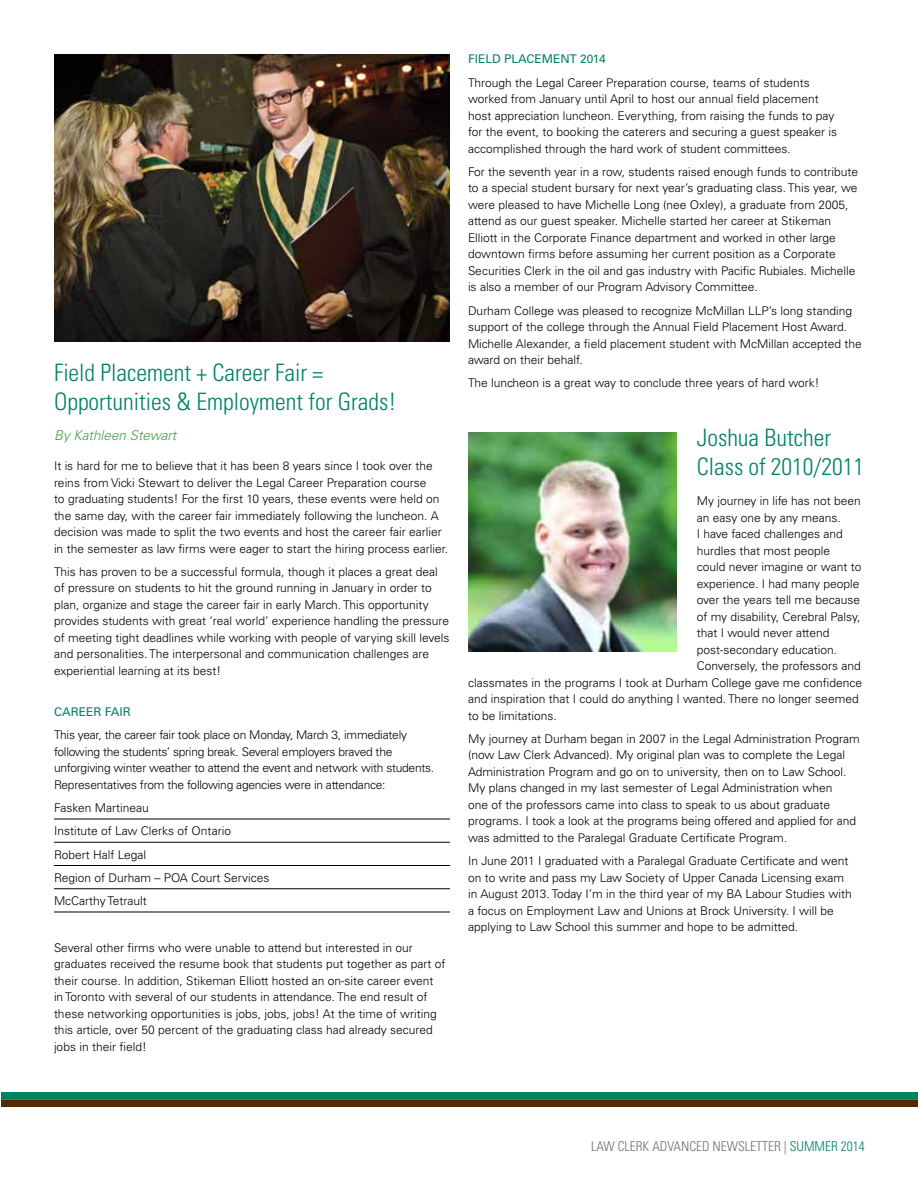
<style>
.page{position:relative;width:918px;height:1188px;background:#fff}
.page>*{position:absolute;margin:0;border:0;box-sizing:border-box;transform-origin:0 0}
.t1{font:300 condensed 24px/28.8px "Univers";color:#008265}
.t2{font:300 condensed 13.5px "Univers";color:#717073}
.t3{font:italic 300 13.5px "Univers";color:#45a046}
.t4{font:300 12px/16.5px "Univers";color:#000}
.t5{font:300 12px/16.5px "Univers";letter-spacing:-.02em;color:#000}
.t6{font:12px "Univers";color:#008265}
.s1{color:#008265}
</style>
<div class="page">
<div style="left:1px;top:1092px;width:917px;height:8px;background:#008265"></div>
<div style="left:1px;top:1100px;width:917px;height:7px;background:#572700"></div>
<hr style="left:1px;top:1099px;width:917px;height:1px;background:#fff">
<hr style="left:54px;top:819px;width:396px;height:1px;background:#000">
<hr style="left:54px;top:842px;width:396px;height:1px;background:#000">
<hr style="left:54px;top:865px;width:396px;height:1px;background:#000">
<hr style="left:54px;top:888px;width:396px;height:1px;background:#000">
<hr style="left:54px;top:912px;width:396px;height:1px;background:#000">
<img style="left:468px;top:432px;width:208px;height:220px">
<img style="left:54px;top:54px;width:396px;height:288px">
<h1 class="t1" style="left:54px;top:358px;width:344px">Field Placement + Career Fair =<br>Opportunities &amp; Employment for Grads!</h1>
<p class="t3" style="left:54px;top:427px;width:124px">By Kathleen Stewart</p>
<p class="t4" style="left:54px;top:458px;width:396px">It is hard for me to believe that it has been 8 years since I took over the reins from Vicki Stewart to deliver the Legal Career Preparation course<br>to graduating students! For the first 10 years, these events were held on the same day, with the career fair immediately following the luncheon. A decision was made to split the two events and host the career fair earlier in the semester as law firms were eager to start the hiring process earlier.</p>
<p class="t4" style="left:54px;top:563px;width:397px">This has proven to be a successful formula, though it places a great deal of pressure on students to hit the ground running in January in order to plan, organize and stage the career fair in early March. This opportunity provides students with great ‘real world’ experience handling the pressure of meeting tight deadlines while working with people of varying skill levels and personalities. The interpersonal and communication challenges are experiential learning at its best!</p>
<p class="t6" style="left:54px;top:705px;width:78px">CAREER FAIR</p>
<p class="t5" style="left:54px;top:727px;width:382px">This year, the career fair took place on Monday, March 3, immediately following the students’ spring break. Several employers braved the unforgiving winter weather to attend the event and network with students.<br>Representatives from the following agencies were in attendance:</p>
<p class="t4" style="left:54px;top:796px;width:217px;line-height:23.2px">Fasken Martineau<br>Institute of Law Clerks of Ontario<br>Robert Half Legal<br>Region of Durham – POA Court Services<br>McCarthy Tetrault</p>
<p class="t4" style="left:54px;top:939px;width:393px">Several other firms who were unable to attend but interested in our graduates received the resume book that students put together as part of their course. In addition, Stikeman Elliott hosted an on-site career event in Toronto with several of our students in attendance. The end result of these networking opportunities is jobs, jobs, jobs! At the time of writing this article, over 50 percent of the graduating class had already secured jobs in their field!</p>
<p class="t6" style="left:468px;top:52px;width:139px">FIELD PLACEMENT 2014</p>
<p class="t4" style="left:468px;top:74px;width:371px">Through the Legal Career Preparation course, teams of students worked from January until April to host our annual field placement host appreciation luncheon. Everything, from raising the funds to pay for the event, to booking the caterers and securing a guest speaker is accomplished through the hard work of student committees.</p>
<p class="t4" style="left:468px;top:163px;width:392px">For the seventh year in a row, students raised enough funds to contribute to a special student bursary for next year’s graduating class. This year, we were pleased to have Michelle Long (nee Oxley), a graduate from 2005, attend as our guest speaker. Michelle started her career at Stikeman Elliott in the Corporate Finance department and worked in other large downtown firms before assuming her current position as a Corporate Securities Clerk in the oil and gas industry with Pacific Rubiales. Michelle is also a member of our Program Advisory Committee.</p>
<p class="t4" style="left:468px;top:302px;width:395px">Durham College was pleased to recognize McMillan LLP’s long standing support of the college through the Annual Field Placement Host Award.<br>Michelle Alexander, a field placement student with McMillan accepted the award on their behalf.</p>
<p class="t4" style="left:468px;top:375px;width:353px">The luncheon is a great way to conclude three years of hard work!</p>
<h1 class="t1" style="left:697px;top:423px;width:169px">Joshua Butcher<br>Class of 2010/2011</h1>
<p class="t4" style="left:697px;top:493px;width:166px">My journey in life has not been</p>
<p class="t4" style="left:697px;top:509px;width:146px">an easy one by any means.</p>
<p class="t4" style="left:697px;top:526px;width:148px">I have faced challenges and</p>
<p class="t4" style="left:697px;top:542px;width:135px">hurdles that most people</p>
<p class="t4" style="left:697px;top:559px;width:166px">could never imagine or want to</p>
<p class="t4" style="left:697px;top:575px;width:164px">experience. I had many people</p>
<p class="t4" style="left:697px;top:592px;width:165px">over the years tell me because</p>
<p class="t4" style="left:697px;top:608px;width:165px">of my disability, Cerebral Palsy,</p>
<p class="t4" style="left:697px;top:625px;width:134px">that I would never attend</p>
<p class="t4" style="left:697px;top:641px;width:142px">post-secondary education.</p>
<p class="t4" style="left:697px;top:658px;width:166px">Conversely, the professors and</p>
<p class="t4" style="left:468px;top:674px;width:396px">classmates in the programs I took at Durham College gave me confidence</p>
<p class="t4" style="left:468px;top:691px;width:392px">and inspiration that I could do anything I wanted. There no longer seemed</p>
<p class="t4" style="left:468px;top:707px;width:90px">to be limitations.</p>
<p class="t4" style="left:468px;top:730px;width:393px">My journey at Durham began in 2007 in the Legal Administration Program (now Law Clerk Advanced). My original plan was to complete the Legal Administration Program and go on to university, then on to Law School.<br>My plans changed in my last semester of Legal Administration when<br>one of the professors came into class to speak to us about graduate programs. I took a look at the programs being offered and applied for and was admitted to the Paralegal Graduate Certificate Program.</p>
<p class="t4" style="left:468px;top:853px;width:385px">In June 2011 I graduated with a Paralegal Graduate Certificate and went on to write and pass my Law Society of Upper Canada Licensing exam in August 2013. Today I’m in the third year of my BA Labour Studies with a focus on Employment Law and Unions at Brock University. I will be applying to Law School this summer and hope to be admitted.</p>
<p class="t2" style="left:591px;top:1138px;width:275px">LAW CLERK ADVANCED NEWSLETTER | <span class="s1">SUMMER 2014</span></p>
</div>
